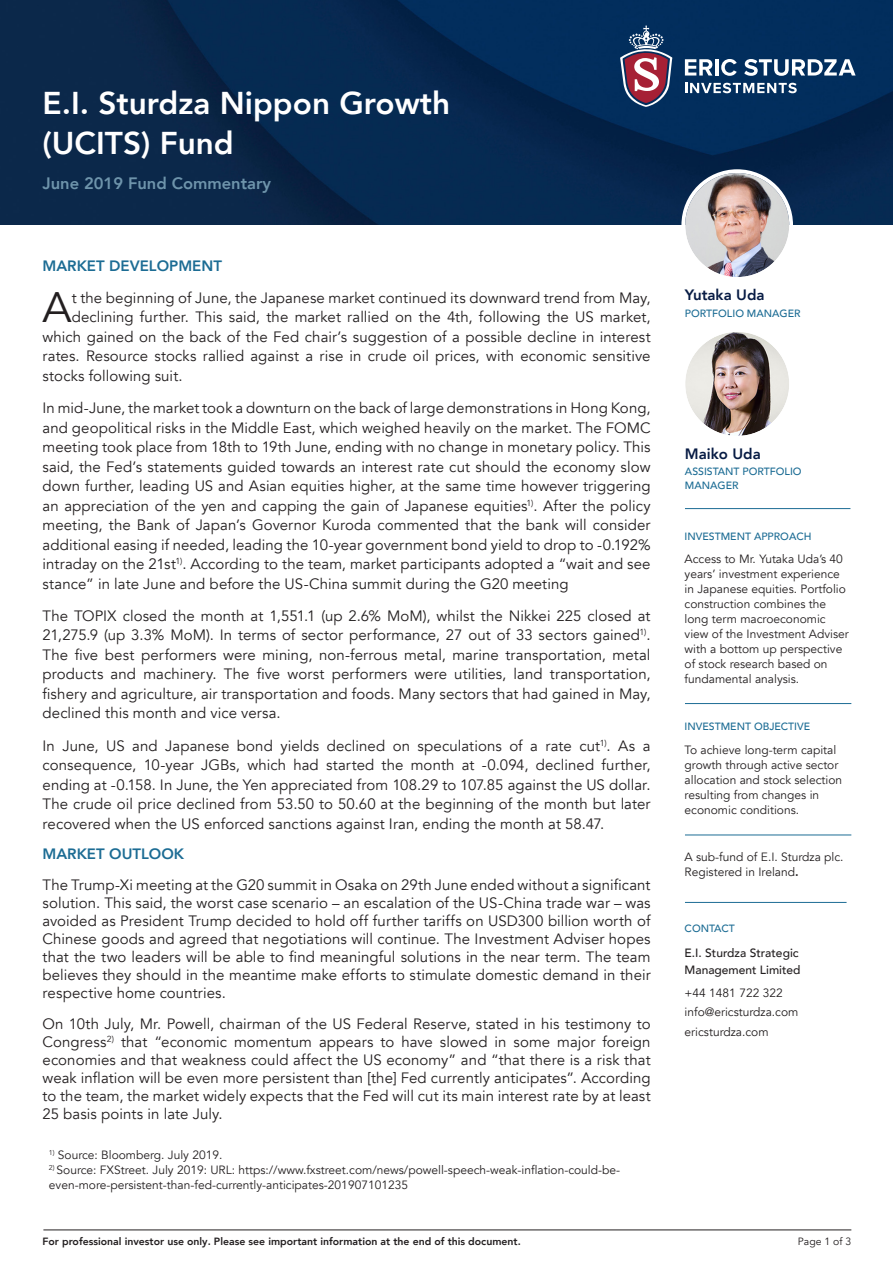
<style>
.page{position:relative;width:893px;height:1263px;background:#fff}
.page>*{position:absolute;margin:0;border:0;box-sizing:border-box;transform-origin:0 0}
.t1{font:42.6px "Avenir LT Com";color:#231f20}
.t2{font:800 31.5px "Avenir LT Com";color:#fff}
.t3{font:800 16.5px "Avenir LT Com";color:#6e94ab}
.t4{font:15px/19.5px "Avenir LT Com";letter-spacing:.005em;color:#231f20;text-align:justify}
.t5{font:800 15px "Avenir LT Com";color:#1c6c94}
.t6{font:800 15px "Avenir LT Com";color:#071b44}
.t7{font:12px/15px "Avenir LT Com";color:#231f20}
.t8{font:500 12px/16.5px "Avenir LT Com";color:#231f20}
.t9{font:500 10.5px "Avenir LT Com";color:#1c6c94}
.t10{font:800 10.5px "Avenir LT Com";color:#231f20}
.t11{font:10.5px "Avenir LT Com";color:#231f20}
.s1{font-weight:800}
</style>
<div class="page">
<img style="left:0;top:0;width:893px;height:225px">
<hr style="left:43px;top:1230px;width:808px;height:1px;background:#231f20">
<img style="left:685px;top:173px;width:104px;height:104px;border-radius:52px">
<div style="left:681px;top:169px;width:112px;height:112px;border:4px solid #fff;border-radius:50%"></div>
<img style="left:685px;top:332px;width:104px;height:104px;border-radius:52px">
<div style="left:681px;top:328px;width:112px;height:112px;border:4px solid #fff;border-radius:50%"></div>
<hr style="left:685px;top:508px;width:165px;height:1px;background:#1c6c94">
<hr style="left:685px;top:703px;width:166px;height:1px;background:#1c6c94">
<hr style="left:685px;top:835px;width:166px;height:1px;background:#1c6c94">
<hr style="left:685px;top:902px;width:161px;height:1px;background:#1c6c94">
<svg style="left:620px;top:26px;width:52px;height:81px;background:#6e5a76"></svg>
<svg style="left:685px;top:83px;width:112px;height:10px"></svg>
<svg style="left:685px;top:59px;width:27px;height:17px"></svg>
<hr style="left:715px;top:59px;width:4px;height:17px;background:#fff">
<svg style="left:721px;top:59px;width:16px;height:17px"></svg>
<svg style="left:744px;top:59px;width:112px;height:17px"></svg>
<p class="t2" style="left:43px;top:84px;width:409px">E.I. Sturdza Nippon Growth</p>
<p class="t2" style="left:43px;top:125px;width:193px">(UCITS) Fund</p>
<p class="t3" style="left:43px;top:173px;width:230px">June 2019 Fund Commentary</p>
<p class="t5" style="left:43px;top:256px;width:181px">MARKET DEVELOPMENT</p>
<p class="t1" style="left:43px;top:282px;width:31px">A</p>
<p class="t4" style="left:72px;top:288px;width:580px">t the beginning of June, the Japanese market continued its downward trend from May,</p>
<p class="t4" style="left:72px;top:308px;width:580px">declining further. This said, the market rallied on the 4th, following the US market,</p>
<p class="t4" style="left:43px;top:327px;width:610px">which gained on the back of the Fed chair’s suggestion of a possible decline in interest</p>
<p class="t4" style="left:43px;top:347px;width:609px">rates. Resource stocks rallied against a rise in crude oil prices, with economic sensitive</p>
<p class="t4" style="left:43px;top:366px;width:142px">stocks following suit.</p>
<p class="t4" style="left:43px;top:398px;width:610px">In mid-June, the market took a downturn on the back of large demonstrations in Hong Kong, and geopolitical risks in the Middle East, which weighed heavily on the market. The FOMC meeting took place from 18th to 19th June, ending with no change in monetary policy. This said, the Fed’s statements guided towards an interest rate cut should the economy slow down further, leading US and Asian equities higher, at the same time however triggering an appreciation of the yen and capping the gain of Japanese equities<sup>1)</sup>. After the policy meeting, the Bank of Japan’s Governor Kuroda commented that the bank will consider additional easing if needed, leading the 10-year government bond yield to drop to -0.192% intraday on the 21st<sup>1)</sup>. According to the team, market participants adopted a “wait and see stance” in late June and before the US-China summit during the G20 meeting</p>
<p class="t4" style="left:43px;top:606px;width:610px">The TOPIX closed the month at 1,551.1 (up 2.6% MoM), whilst the Nikkei 225 closed at 21,275.9 (up 3.3% MoM). In terms of sector performance, 27 out of 33 sectors gained<sup>1)</sup>.<br>The five best performers were mining, non-ferrous metal, marine transportation, metal products and machinery. The five worst performers were utilities, land transportation, fishery and agriculture, air transportation and foods. Many sectors that had gained in May, declined this month and vice versa.</p>
<p class="t4" style="left:43px;top:736px;width:610px">In June, US and Japanese bond yields declined on speculations of a rate cut<sup>1)</sup>. As a consequence, 10-year JGBs, which had started the month at -0.094, declined further, ending at -0.158. In June, the Yen appreciated from 108.29 to 107.85 against the US dollar.<br>The crude oil price declined from 53.50 to 50.60 at the beginning of the month but later recovered when the US enforced sanctions against Iran, ending the month at 58.47.</p>
<p class="t5" style="left:43px;top:845px;width:143px">MARKET OUTLOOK</p>
<p class="t4" style="left:43px;top:876px;width:610px;line-height:18px">The Trump-Xi meeting at the G20 summit in Osaka on 29th June ended without a significant solution. This said, the worst case scenario – an escalation of the US-China trade war – was avoided as President Trump decided to hold off further tariffs on USD300 billion worth of Chinese goods and agreed that negotiations will continue. The Investment Adviser hopes that the two leaders will be able to find meaningful solutions in the near term. The team believes they should in the meantime make efforts to stimulate domestic demand in their respective home countries.</p>
<p class="t4" style="left:43px;top:1015px;width:610px;line-height:18px">On 10th July, Mr. Powell, chairman of the US Federal Reserve, stated in his testimony to Congress<sup>2)</sup> that “economic momentum appears to have slowed in some major foreign economies and that weakness could affect the US economy” and “that there is a risk that weak inflation will be even more persistent than [the] Fed currently anticipates”. According to the team, the market widely expects that the Fed will cut its main interest rate by at least 25 basis points in late July.</p>
<p class="t7" style="left:49px;top:1147px;width:175px"><sup>1)</sup> Source: Bloomberg. July 2019.</p>
<p class="t7" style="left:49px;top:1162px;width:573px"><sup>2)</sup> Source: FXStreet. July 2019: URL: https://www.fxstreet.com/news/powell-speech-weak-inflation-could-be&shy;even-more-persistent-than-fed-currently-anticipates-201907101235</p>
<p class="t10" style="left:43px;top:1235px;width:480px">For professional investor use only. Please see important information at the end of this document.</p>
<p class="t6" style="left:685px;top:286px;width:81px">Yutaka Uda</p>
<p class="t9" style="left:685px;top:307px;width:117px">PORTFOLIO MANAGER</p>
<p class="t6" style="left:685px;top:445px;width:77px">Maiko Uda</p>
<p class="t9" style="left:685px;top:465px;width:118px">ASSISTANT PORTFOLIO</p>
<p class="t9" style="left:685px;top:479px;width:55px">MANAGER</p>
<p class="t9" style="left:685px;top:530px;width:128px">INVESTMENT APPROACH</p>
<p class="t7" style="left:685px;top:552px;width:166px">Access to Mr. Yutaka Uda’s 40 years’ investment experience in Japanese equities. Portfolio construction combines the long term macroeconomic view of the Investment Adviser with a bottom up perspective of stock research based on fundamental analysis.</p>
<p class="t9" style="left:685px;top:720px;width:127px">INVESTMENT OBJECTIVE</p>
<p class="t7" style="left:685px;top:742px;width:159px">To achieve long-term capital growth through active sector allocation and stock selection resulting from changes in economic conditions.</p>
<p class="t7" style="left:685px;top:849px;width:160px">A sub-fund of E.I. Sturdza plc.<br>Registered in Ireland<span class="s1">.</span></p>
<p class="t9" style="left:685px;top:922px;width:52px">CONTACT</p>
<p class="t8" style="left:685px;top:945px;width:118px">E.I. Sturdza Strategic<br>Management Limited</p>
<p class="t7" style="left:685px;top:986px;width:100px">+44 1481 722 322</p>
<p class="t7" style="left:685px;top:1005px;width:115px">info@ericsturdza.com</p>
<p class="t7" style="left:685px;top:1024px;width:85px">ericsturdza.com</p>
<p class="t11" style="left:798px;top:1235px;width:55px">Page 1 of 3</p>
</div>
